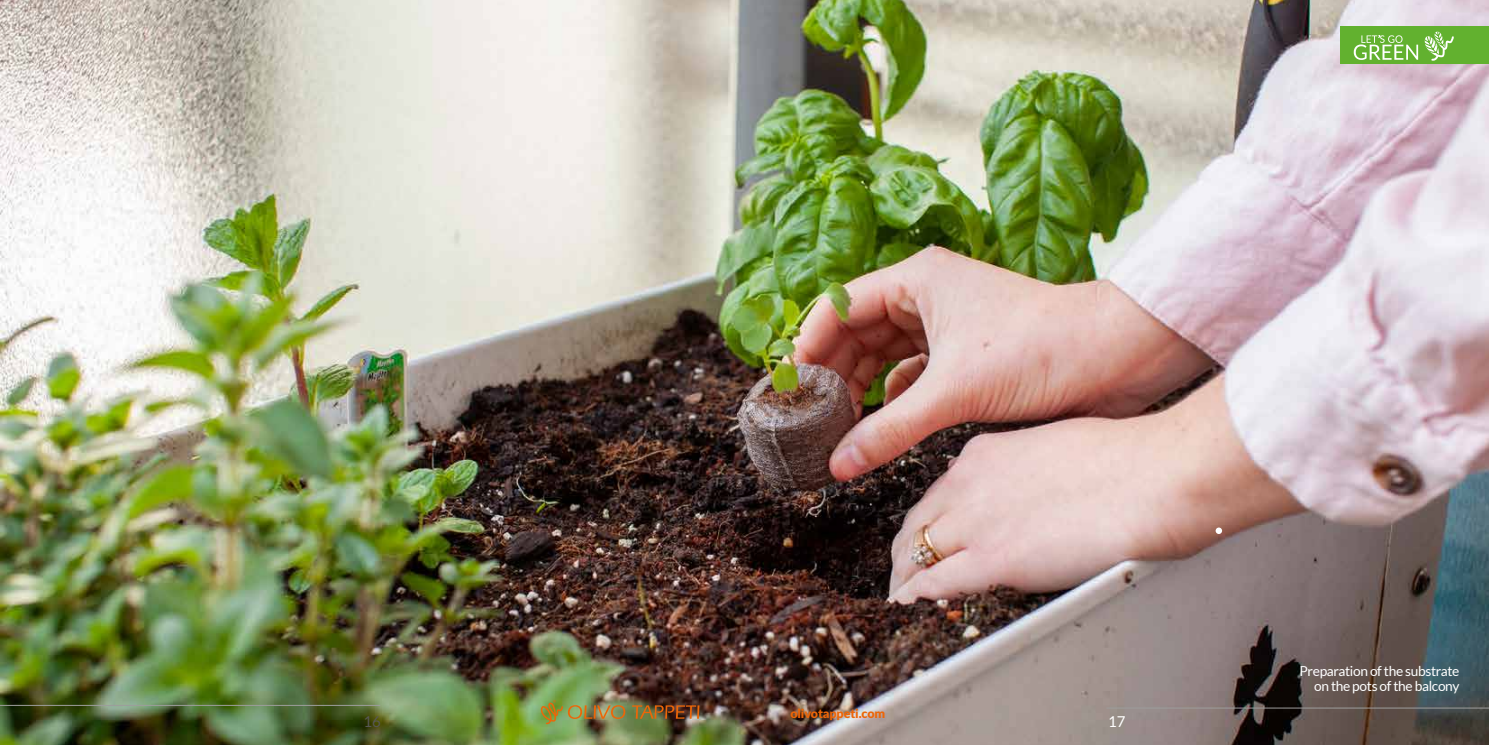
<style>
.page{position:relative;width:1489px;height:745px;background:#fff}
.page>*{position:absolute;margin:0;border:0;box-sizing:border-box;transform-origin:0 0}
.t1{font:15px "Lato";color:#fff}
.t2{font:15px "Lato";color:#575756}
.t3{font:13.75px/14.9px "Lato";letter-spacing:-.025em;color:#fff;text-align:right}
.t4{font:900 12.5px "Lato";letter-spacing:-.01em;color:#ec6608}
</style>
<div class="page">
<img style="left:0;top:0;width:1488px;height:744px">
<hr style="left:1106px;top:707px;width:382px;height:1px;background:#9d9d9c">
<div style="left:1340px;top:26px;width:148px;height:38px;background:#62b12f"></div>
<svg style="left:1353px;top:35px;width:64px;height:25px"></svg>
<svg style="left:1424px;top:31px;width:29px;height:30px"></svg>
<img style="left:540px;top:699px;width:159px;height:24px">
<hr style="left:0;top:704px;width:380px;height:1px;background:#9d9d9c">
<svg style="left:1215px;top:527px;width:6px;height:6px"></svg>
<p class="t2" style="left:363px;top:713px;width:19px">16</p>
<p class="t4" style="left:790px;top:706px;width:97px">olivotappeti.com</p>
<p class="t1" style="left:1107px;top:713px;width:19px">17</p>
<p class="t3" style="left:1299px;top:663px;width:161px">Preparation of the substrate on the pots of the balcony</p>
</div>
